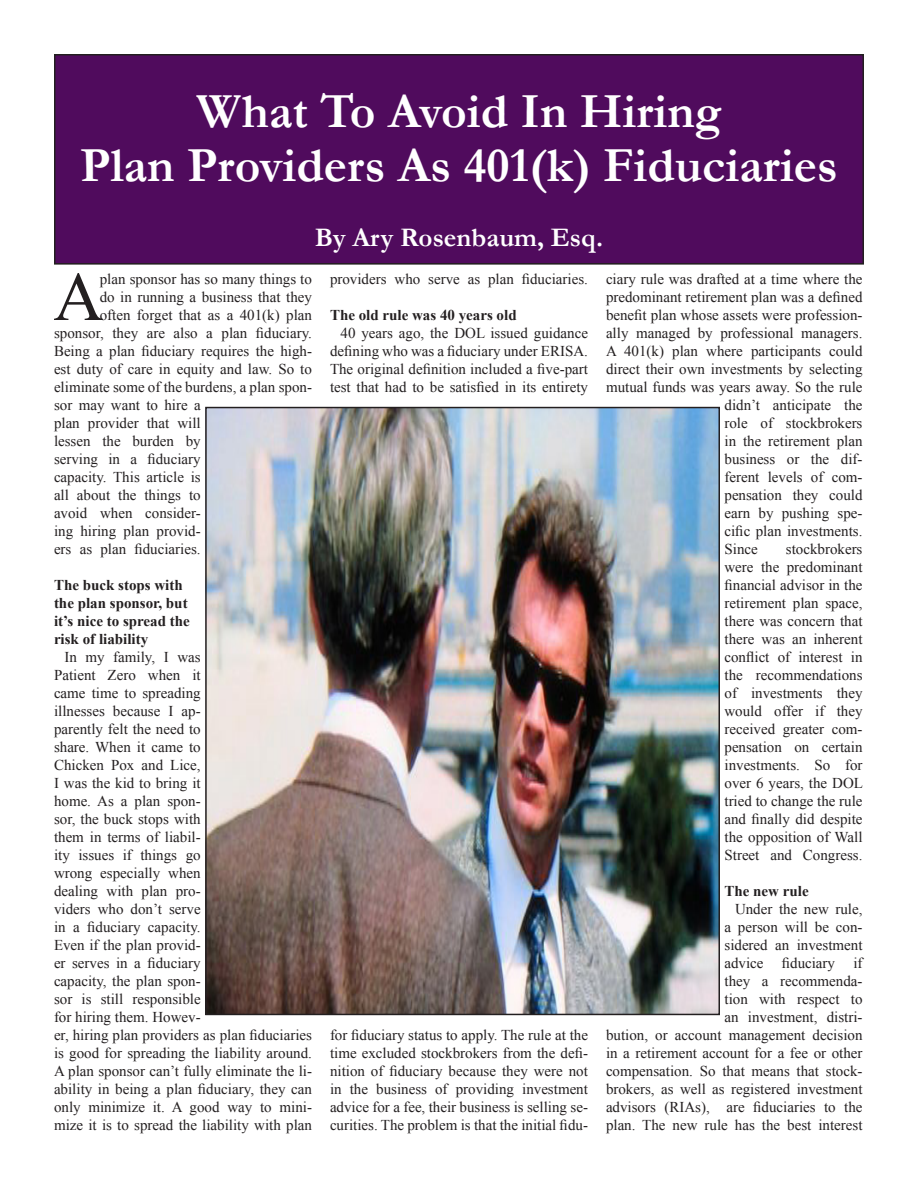
<style>
.page{position:relative;width:918px;height:1188px;background:#fff}
.page>*{position:absolute;margin:0;border:0;box-sizing:border-box;transform-origin:0 0}
.t1{font:69.3px "Times New Roman";color:#231f20}
.t2{font:700 49.5px "Garamond";color:#fff}
.t3{font:700 27px "Garamond";color:#fff}
.t4{font:15px/18px "Times New Roman";color:#231f20;text-align:justify}
.t5{font:700 15px/18px "Times New Roman";color:#231f20}
</style>
<div class="page">
<div style="left:55px;top:55px;width:808px;height:209px;background:#500b5d"></div>
<div style="left:54px;top:54px;width:810px;height:211px;border:2px solid #231f20"></div>
<img style="left:208px;top:410px;width:509px;height:602px">
<div style="left:205px;top:407px;width:515px;height:608px;border:2px solid #231f20"></div>
<p class="t2" style="left:196px;top:82px;width:527px">What To Avoid In Hiring</p>
<p class="t2" style="left:80px;top:136px;width:759px">Plan Providers As 401(k) Fiduciaries</p>
<p class="t3" style="left:315px;top:221px;width:290px">By Ary Rosenbaum, Esq.</p>
<p class="t1" style="left:53px;top:250px;width:52px">A</p>
<p class="t4" style="left:330px;top:270px;width:260px">providers who serve as plan fiduciaries.</p>
<p class="t5" style="left:330px;top:306px;width:188px">The old rule was 40 years old</p>
<p class="t4" style="left:330px;top:324px;width:260px;text-indent:10px">40 years ago, the DOL issued guidance defining who was a fiduciary under ERISA.<br>The original definition included a five-part test that had to be satisfied in its entirety</p>
<p class="t4" style="left:606px;top:270px;width:258px">ciary rule was drafted at a time where the</p>
<p class="t4" style="left:606px;top:288px;width:258px">predominant retirement plan was a defined</p>
<p class="t4" style="left:606px;top:306px;width:258px">benefit plan whose assets were profession-</p>
<p class="t4" style="left:606px;top:324px;width:258px">ally managed by professional managers.</p>
<p class="t4" style="left:606px;top:342px;width:258px">A 401(k) plan where participants could</p>
<p class="t4" style="left:606px;top:360px;width:258px">direct their own investments by selecting</p>
<p class="t4" style="left:606px;top:378px;width:258px">mutual funds was years away. So the rule</p>
<p class="t4" style="left:724px;top:396px;width:140px">didn’t anticipate the</p>
<p class="t4" style="left:724px;top:414px;width:140px">role of stockbrokers</p>
<p class="t4" style="left:724px;top:432px;width:140px">in the retirement plan</p>
<p class="t4" style="left:724px;top:450px;width:139px">business or the dif-</p>
<p class="t4" style="left:724px;top:468px;width:139px">ferent levels of com-</p>
<p class="t4" style="left:724px;top:486px;width:140px">pensation they could</p>
<p class="t4" style="left:724px;top:504px;width:139px">earn by pushing spe-</p>
<p class="t4" style="left:724px;top:522px;width:140px">cific plan investments.</p>
<p class="t4" style="left:724px;top:540px;width:35px">Since</p>
<p class="t4" style="left:100px;top:270px;width:214px">plan sponsor has so many things to</p>
<p class="t4" style="left:100px;top:288px;width:214px">do in running a business that they</p>
<p class="t4" style="left:100px;top:306px;width:214px">often forget that as a 401(k) plan</p>
<p class="t4" style="left:54px;top:324px;width:260px">sponsor, they are also a plan fiduciary.</p>
<p class="t4" style="left:54px;top:342px;width:259px">Being a plan fiduciary requires the high-</p>
<p class="t4" style="left:54px;top:360px;width:260px">est duty of care in equity and law. So to</p>
<p class="t4" style="left:54px;top:378px;width:259px">eliminate some of the burdens, a plan spon-</p>
<p class="t4" style="left:54px;top:396px;width:148px">sor may want to hire a</p>
<p class="t4" style="left:54px;top:414px;width:148px">plan provider that will</p>
<p class="t4" style="left:54px;top:432px;width:148px">lessen the burden by</p>
<p class="t4" style="left:54px;top:450px;width:148px">serving in a fiduciary</p>
<p class="t4" style="left:54px;top:468px;width:148px">capacity. This article is</p>
<p class="t4" style="left:54px;top:486px;width:148px">all about the things to</p>
<p class="t4" style="left:54px;top:504px;width:148px">avoid when consider-</p>
<p class="t4" style="left:54px;top:522px;width:148px">ing hiring plan provid-</p>
<p class="t4" style="left:54px;top:540px;width:148px">ers as plan fiduciaries.</p>
<p class="t5" style="left:54px;top:576px;width:137px">The buck stops with the plan sponsor, but it’s nice to spread the risk of liability</p>
<p class="t4" style="left:54px;top:648px;width:260px;text-align:left;text-indent:10px">In my family, I was<br>Patient Zero when it<br>came time to spreading<br>illnesses because I ap-<br>parently felt the need to<br>share. When it came to<br>Chicken Pox and Lice,<br>I was the kid to bring it<br>home. As a plan spon-<br>sor, the buck stops with<br>them in terms of liabil-<br>ity issues if things go<br>wrong especially when<br>dealing with plan pro-<br>viders who don’t serve<br>in a fiduciary capacity.<br>Even if the plan provid-<br>er serves in a fiduciary<br>capacity, the plan spon-<br>sor is still responsible<br>for hiring them. Howev-<br>er, hiring plan providers as plan fiduciaries is good for spreading the liability around.<br>A plan sponsor can’t fully eliminate the li&shy;ability in being a plan fiduciary, they can only minimize it. A good way to mini&shy;mize it is to spread the liability with plan</p>
<p class="t4" style="left:724px;top:540px;width:140px;text-indent:61px">stockbrokers were the predominant financial advisor in the retirement plan space, there was concern that there was an inherent conflict of interest in the recommendations of investments they would offer if they received greater com&shy;pensation on certain investments. So for over 6 years, the DOL tried to change the rule and finally did despite the opposition of Wall Street and Congress.</p>
<p class="t5" style="left:724px;top:882px;width:86px">The new rule</p>
<p class="t4" style="left:606px;top:900px;width:258px;text-align:right">Under the new rule,<br>a person will be con-<br>sidered an investment<br>advice fiduciary if<br>they a recommenda-<br>tion with respect to<br>an investment, distri-<br>bution, or account management decision in a retirement account for a fee or other compensation. So that means that stock&shy;brokers, as well as registered investment advisors (RIAs), are fiduciaries to the plan. The new rule has the best interest</p>
<p class="t4" style="left:330px;top:1026px;width:260px">for fiduciary status to apply. The rule at the time excluded stockbrokers from the defi&shy;nition of fiduciary because they were not in the business of providing investment advice for a fee, their business is selling se&shy;curities. The problem is that the initial fidu-</p>
</div>
